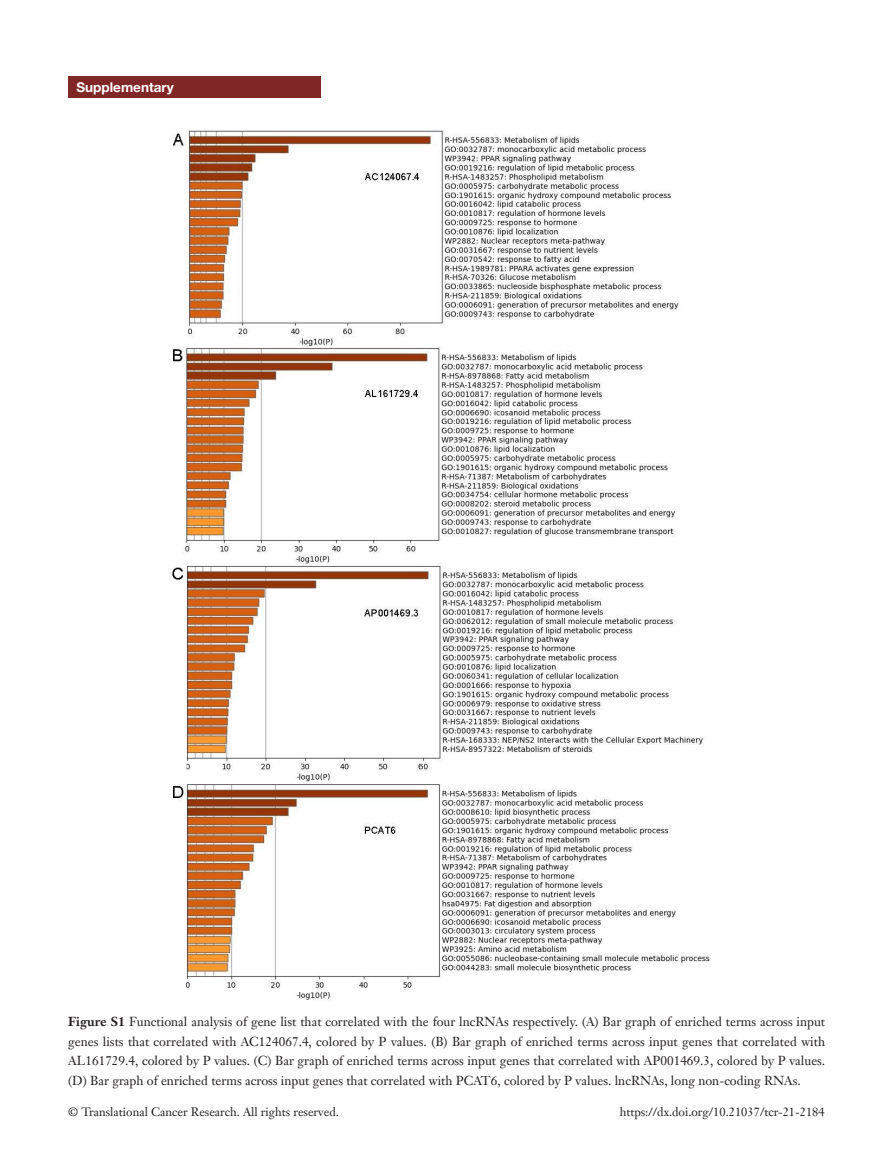
<style>
.page{position:relative;width:893px;height:1170px;background:#fff}
.page>*{position:absolute;margin:0;border:0;box-sizing:border-box;transform-origin:0 0}
.t1{font:700 13.5px "Helvetica Neue LT Pro";color:#fff}
.二级标题下沉{font:12.75px/19.5px "Janson Text LT";color:#231f20;text-align:justify}
.t2{font:12px "Janson Text LT";color:#231f20}
.s1{font-weight:700}
</style>
<div class="page">
<div style="left:68px;top:77px;width:252px;height:21px;background:#812627"></div>
<img style="left:172px;top:129px;width:539px;height:871px">
<p class="t1" style="left:77px;top:79px;width:99px">Supplementary</p>
<p class="二级标题下沉" style="left:68px;top:1012px;width:758px"><span class="s1">Figure S1</span> Functional analysis of gene list that correlated with the four lncRNAs respectively. (A) Bar graph of enriched terms across input genes lists that correlated with AC124067.4, colored by P values. (B) Bar graph of enriched terms across input genes that correlated with AL161729.4, colored by P values. (C) Bar graph of enriched terms across input genes that correlated with AP001469.3, colored by P values. (D) Bar graph of enriched terms across input genes that correlated with PCAT6, colored by P values. lncRNAs, long non-coding RNAs.</p>
<p class="t2" style="left:68px;top:1104px;width:272px">© Translational Cancer Research. All rights reserved.</p>
<p class="t2" style="left:620px;top:1104px;width:206px">https://dx.doi.org/10.21037/tcr-21-2184</p>
</div>
